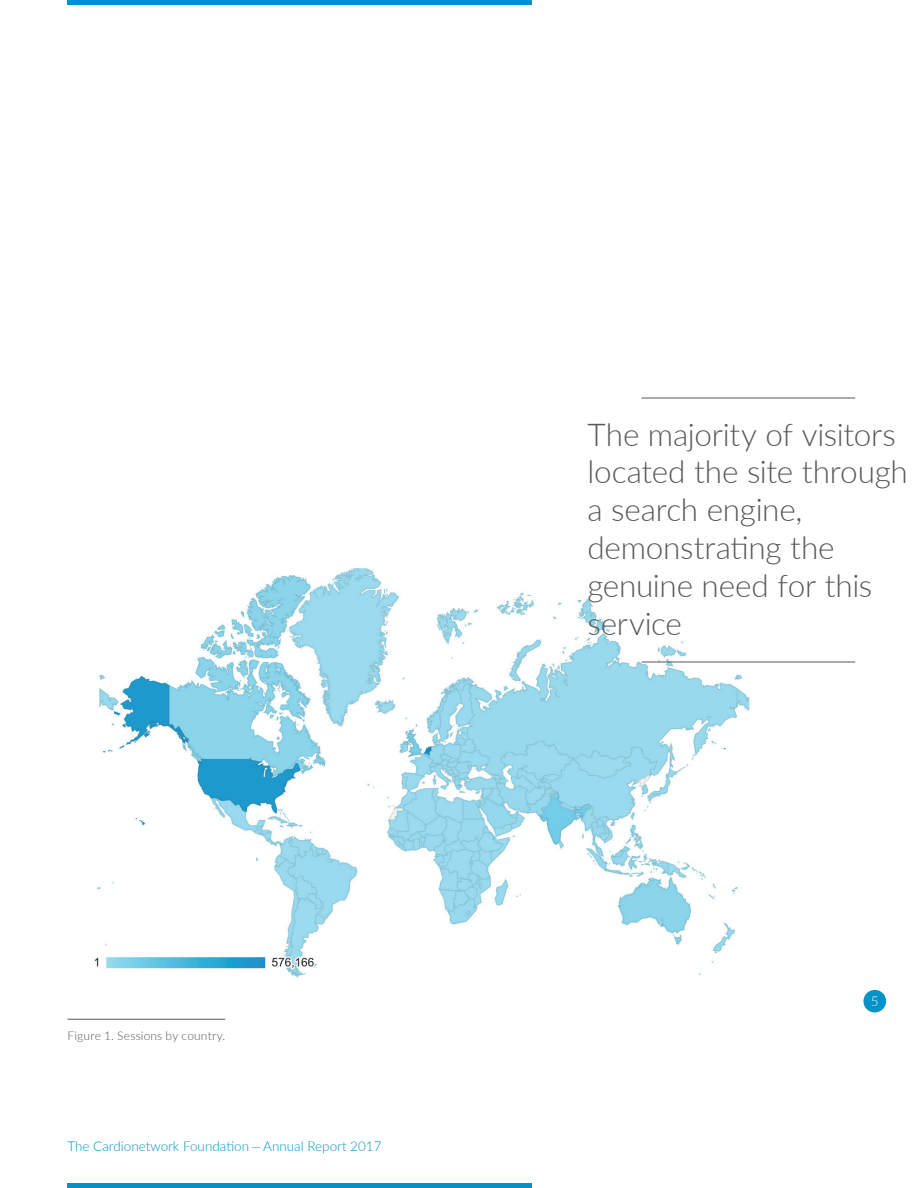
<style>
.page{position:relative;width:918px;height:1188px;background:#fff}
.page>*{position:absolute;margin:0;border:0;box-sizing:border-box;transform-origin:0 0}
.t1{font:300 31.5px/37.8px "Lato";letter-spacing:-.01em;color:#57585a}
.t2{font:300 13.5px "Lato";color:#0092c8}
.t3{font:300 13.5px "Lato";color:#fff}
.t4{font:300 12px "Lato";letter-spacing:.015em;color:#57585a}
</style>
<div class="page">
<img style="left:94px;top:568px;width:691px;height:410px">
<hr style="left:68px;top:1019px;width:157px;height:1px;background:#57585a">
<hr style="left:642px;top:398px;width:213px;height:1px;background:#57585a">
<hr style="left:642px;top:662px;width:213px;height:1px;background:#57585a">
<div style="left:68px;top:0;width:464px;height:5px;background:#0092c8"></div>
<div style="left:68px;top:1183px;width:464px;height:5px;background:#0092c8"></div>
<div style="left:863px;top:990px;width:23px;height:22px;background:#0092c8;border-radius:50%"></div>
<p class="t4" style="left:68px;top:1027px;width:159px">Figure 1. Sessions by country.</p>
<p class="t2" style="left:68px;top:1137px;width:316px">The Cardionetwork Foundation — Annual Report 2017</p>
<p class="t1" style="left:588px;top:414px;width:322px">The majority of visitors located the site through a search engine, demonstrating the genuine need for this service</p>
<p class="t3" style="left:871px;top:992px;width:9px">5</p>
</div>
